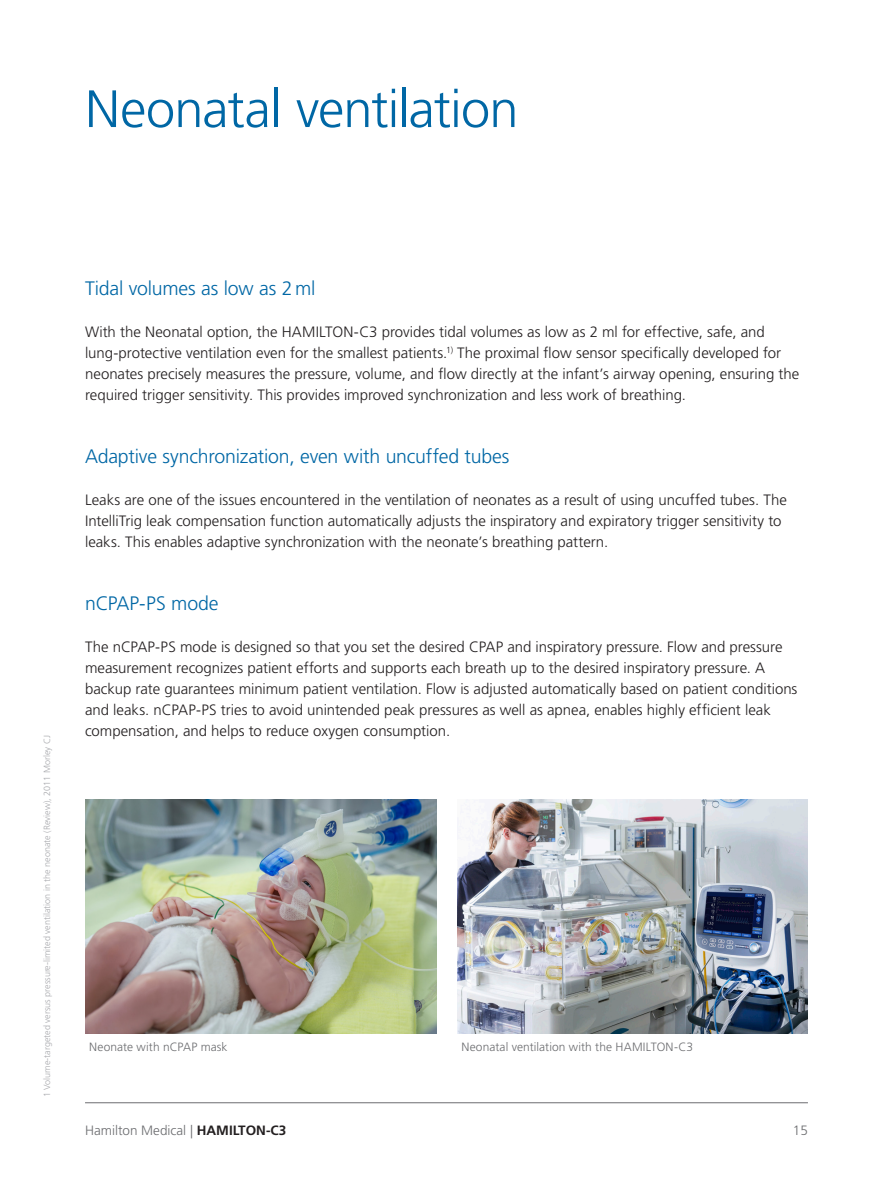
<style>
.page{position:relative;width:893px;height:1188px;background:#fff}
.page>*{position:absolute;margin:0;border:0;box-sizing:border-box;transform-origin:0 0}
.headline_small{font:300 52.5px "Frutiger LT Std";letter-spacing:-.02em;color:#0067a5}
.subheadlline_small{font:300 19.5px "Frutiger LT Std";letter-spacing:-.01em;color:#0067a5}
.running_text_normal{font:300 15px/21px "Frutiger LT Std";color:#231f20}
.t1{font:300 13.5px "Frutiger LT Std";color:#6c6d70}
.t2{font:300 12px "Frutiger LT Std";letter-spacing:.005em;color:#6c6d70}
.t3{font:300 9px "Frutiger LT Std";color:#a8a9ad}
.s1{font-weight:700;color:#231f20}
</style>
<div class="page">
<img style="left:85px;top:799px;width:351px;height:234px">
<img style="left:457px;top:799px;width:351px;height:234px">
<hr style="left:85px;top:1103px;width:723px;height:1px;background:#6c6d70">
<p class="headline_small" style="left:85px;top:79px;width:435px">Neonatal ventilation</p>
<p class="t3" style="left:42px;top:1097px;width:364px;rotate:-90deg">1 Volume-targeted versus pressure-limited ventilation in the neonate (Review), 2011 Morley CJ</p>
<p class="subheadlline_small" style="left:85px;top:277px;width:232px">Tidal volumes as low as 2ml</p>
<p class="running_text_normal" style="left:85px;top:322px;width:716px">With the Neonatal option, the HAMILTON-C3 provides tidal volumes as low as 2 ml for effective, safe, and lung-protective ventilation even for the smallest patients.<sup>1)</sup> The proximal flow sensor specifically developed for neonates precisely measures the pressure, volume, and flow directly at the infant’s airway opening, ensuring the required trigger sensitivity. This provides improved synchronization and less work of breathing.</p>
<p class="subheadlline_small" style="left:85px;top:445px;width:426px">Adaptive synchronization, even with uncuffed tubes</p>
<p class="running_text_normal" style="left:85px;top:490px;width:703px">Leaks are one of the issues encountered in the ventilation of neonates as a result of using uncuffed tubes. The<br>IntelliTrig leak compensation function automatically adjusts the inspiratory and expiratory trigger sensitivity to leaks. This enables adaptive synchronization with the neonate’s breathing pattern.</p>
<p class="subheadlline_small" style="left:85px;top:592px;width:135px">nCPAP-PS mode</p>
<p class="running_text_normal" style="left:85px;top:637px;width:714px">The nCPAP-PS mode is designed so that you set the desired CPAP and inspiratory pressure. Flow and pressure measurement recognizes patient efforts and supports each breath up to the desired inspiratory pressure. A backup rate guarantees minimum patient ventilation. Flow is adjusted automatically based on patient conditions and leaks. nCPAP-PS tries to avoid unintended peak pressures as well as apnea, enables highly efficient leak compensation, and helps to reduce oxygen consumption.</p>
<p class="t2" style="left:89px;top:1040px;width:140px">Neonate with nCPAP mask</p>
<p class="t2" style="left:461px;top:1040px;width:233px">Neonatal ventilation with the HAMILTON-C3</p>
<p class="t1" style="left:85px;top:1123px;width:203px">Hamilton Medical | <span class="s1">HAMILTON-C3</span></p>
<p class="t1" style="left:793px;top:1123px;width:17px">15</p>
</div>
